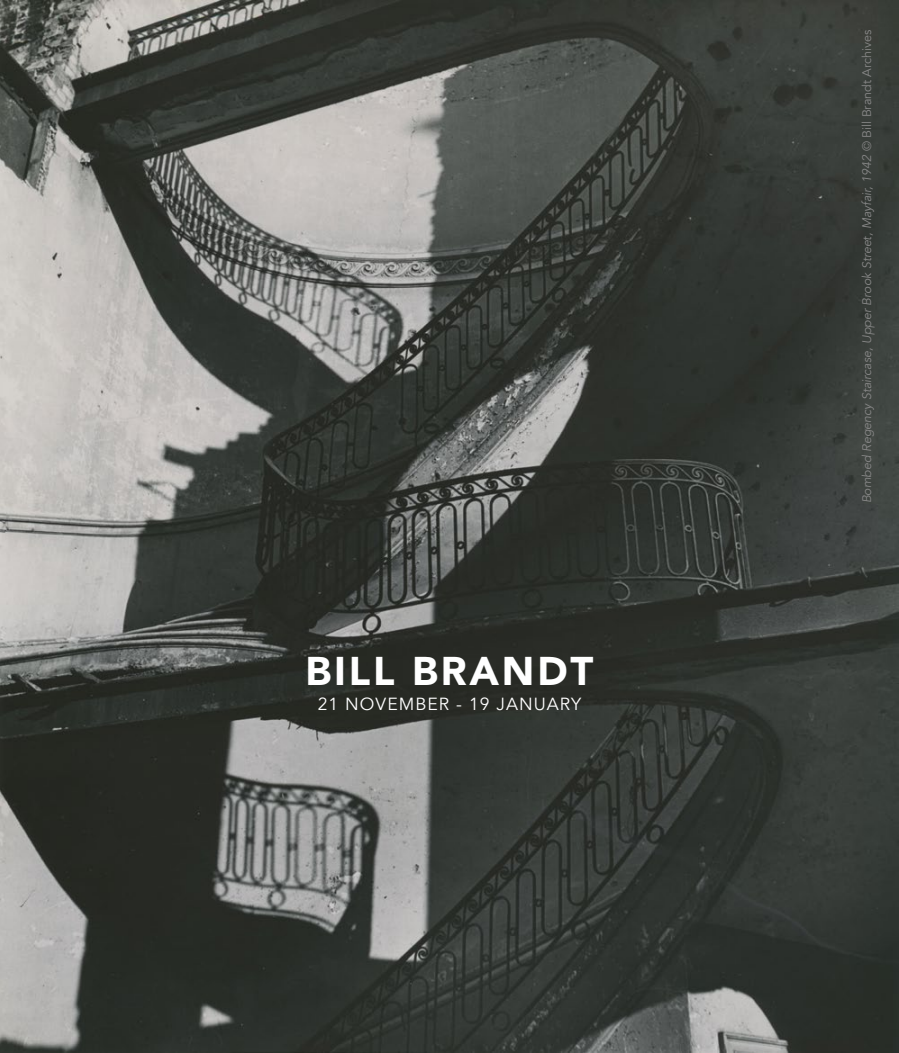
<style>
.page{position:relative;width:899px;height:1053px;background:#fff}
.page>*{position:absolute;margin:0;border:0;box-sizing:border-box;transform-origin:0 0}
.t1{font:900 40px "Avenir";letter-spacing:.07em;color:#fff}
.t2{font:17.5px "Avenir";letter-spacing:.06em;color:#fff}
.t3{font:italic 12.5px "Avenir";color:#878787}
.s1{font-style:normal}
</style>
<div class="page">
<img style="left:0;top:0;width:899px;height:1052px">
<h1 class="t1" style="left:305px;top:637px;width:289px">BILL BRANDT</h1>
<h2 class="t2" style="left:318px;top:693px;width:265px">21 NOVEMBER - 19 JANUARY</h2>
<p class="t3" style="left:859px;top:503px;width:475px;rotate:-90deg">Bombed Regency Staircase, Upper Brook Street, Mayfair, 1942 <span class="s1">© Bill Brandt Archives</span></p>
</div>
